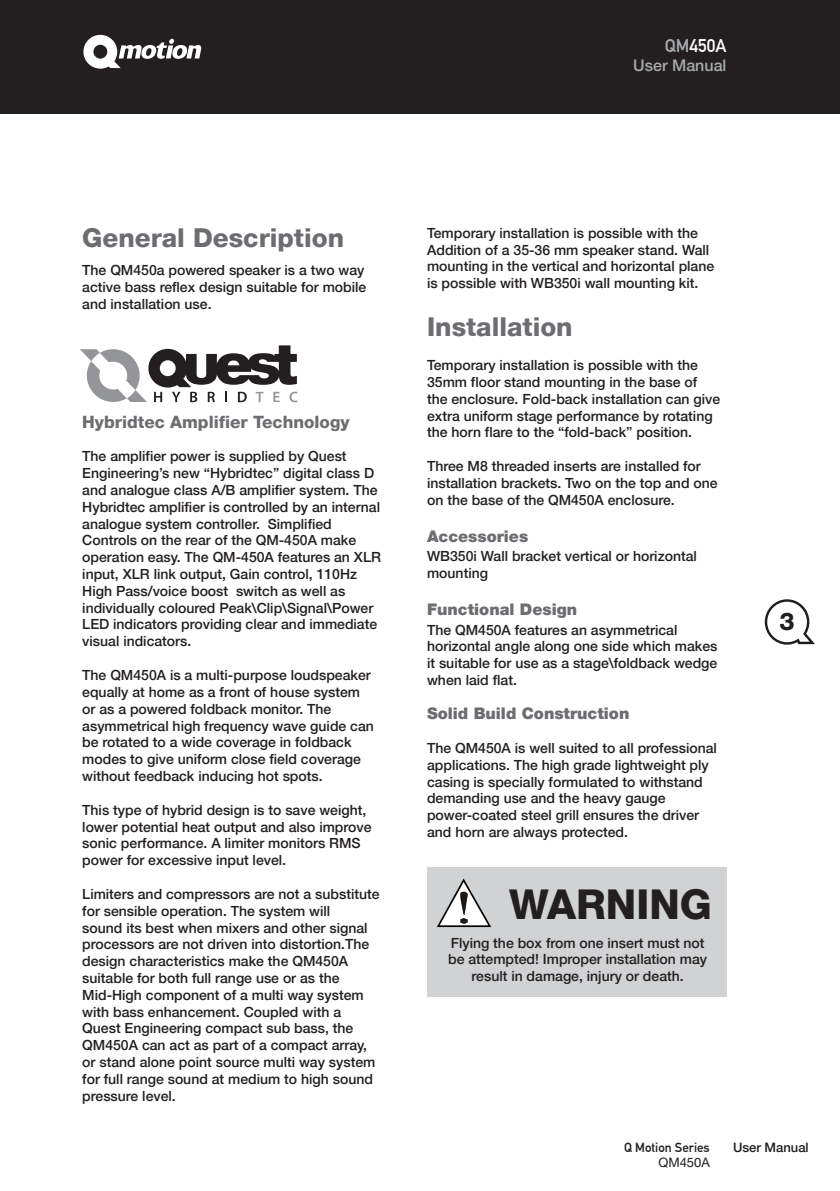
<style>
.page{position:relative;width:840px;height:1191px;background:#fff}
.page>*{position:absolute;margin:0;border:0;box-sizing:border-box;transform-origin:0 0}
.t1{font:800 41px "Helvetica Neue";color:#231f20}
.t2{font:800 26px "Helvetica Neue";color:#6c6d70}
.t3{font:800 24px "Helvetica Neue";color:#231f20}
.t4{font:18px "DIN Mittelschrift";color:#fff}
.t5{font:800 17px "Helvetica Neue";color:#6c6d70}
.t6{font:900 16px "Helvetica Neue";color:#6c6d70}
.t7{font:500 16px "Helvetica Neue";color:#a7aaac}
.t8{font:500 14px/16.8px "Helvetica Neue";color:#231f20}
.t9{font:13px "DIN Mittelschrift";color:#201d1e}
.t10{font:500 13px "Helvetica Neue";color:#201d1e}
.t11{font:13px "Helvetica Neue";color:#201d1e}
.s1{color:#a7aaac}
</style>
<div class="page">
<hr style="left:724px;top:1134px;width:1px;height:34px;background:#201d1e">
<hr style="left:86px;top:1134px;width:728px;height:1px;background:#201d1e">
<div style="left:0;top:0;width:839px;height:113px;background:#231f20"></div>
<svg style="left:83px;top:35px;width:118px;height:34px"></svg>
<svg style="left:764px;top:599px;width:51px;height:46px"></svg>
<div style="left:427px;top:867px;width:299px;height:129px;background:#d1d2d4"></div>
<svg style="left:437px;top:878px;width:55px;height:50px"></svg>
<svg style="left:80px;top:345px;width:217px;height:57px"></svg>
<p class="t4" style="left:664px;top:35px;width:63px"><span class="s1">QM</span>450A</p>
<p class="t7" style="left:633px;top:56px;width:95px">User Manual</p>
<h2 class="t2" style="left:82px;top:222px;width:263px">General Description</h2>
<p class="t8" style="left:82px;top:261px;width:285px">The QM450a powered speaker is a two way active bass reflex design suitable for mobile and installation use.</p>
<p class="t5" style="left:82px;top:411px;width:268px">Hybridtec Amplifier Technology</p>
<p class="t8" style="left:82px;top:448px;width:300px">The amplifier power is supplied by Quest Engineering’s new “Hybridtec” digital class D and analogue class A/B amplifier system. The Hybridtec amplifier is controlled by an internal analogue system controller. Simplified Controls on the rear of the QM-450A make operation easy. The QM-450A features an XLR input, XLR link output, Gain control, 110Hz High Pass/voice boost switch as well as individually coloured Peak\Clip\Signal\Power LED indicators providing clear and immediate visual indicators.</p>
<p class="t8" style="left:82px;top:666px;width:293px">The QM450A is a multi-purpose loudspeaker equally at home as a front of house system or as a powered foldback monitor. The asymmetrical high frequency wave guide can be rotated to a wide coverage in foldback modes to give uniform close field coverage without feedback inducing hot spots.</p>
<p class="t8" style="left:82px;top:801px;width:290px">This type of hybrid design is to save weight, lower potential heat output and also improve sonic performance. A limiter monitors RMS power for excessive input level.</p>
<p class="t8" style="left:82px;top:885px;width:298px">Limiters and compressors are not a substitute for sensible operation. The system will<br>sound its best when mixers and other signal processors are not driven into distortion.The design characteristics make the QM450A suitable for both full range use or as the Mid-High component of a multi way system with bass enhancement. Coupled with a Quest Engineering compact sub bass, the QM450A can act as part of a compact array, or stand alone point source multi way system for full range sound at medium to high sound pressure level.</p>
<p class="t8" style="left:427px;top:224px;width:288px">Temporary installation is possible with the Addition of a 35-36 mm speaker stand. Wall mounting in the vertical and horizontal plane is possible with WB350i wall mounting kit.</p>
<h2 class="t2" style="left:427px;top:312px;width:147px">Installation</h2>
<p class="t8" style="left:427px;top:357px;width:294px">Temporary installation is possible with the 35mm floor stand mounting in the base of the enclosure. Fold-back installation can give extra uniform stage performance by rotating the horn flare to the “fold-back” position.</p>
<p class="t8" style="left:427px;top:458px;width:292px">Three M8 threaded inserts are installed for installation brackets. Two on the top and one on the base of the QM450A enclosure.</p>
<p class="t6" style="left:427px;top:526px;width:103px">Accessories</p>
<p class="t8" style="left:427px;top:548px;width:271px">WB350i Wall bracket vertical or horizontal mounting</p>
<p class="t6" style="left:427px;top:600px;width:151px">Functional Design</p>
<p class="t8" style="left:427px;top:621px;width:291px">The QM450A features an asymmetrical horizontal angle along one side which makes it suitable for use as a stage\foldback wedge when laid flat.</p>
<p class="t6" style="left:427px;top:704px;width:204px">Solid Build Construction</p>
<p class="t8" style="left:427px;top:739px;width:291px">The QM450A is well suited to all professional applications. The high grade lightweight ply casing is specially formulated to withstand demanding use and the heavy gauge power-coated steel grill ensures the driver and horn are always protected.</p>
<h1 class="t1" style="left:509px;top:880px;width:204px">WARNING</h1>
<p class="t8" style="left:448px;top:934px;width:260px;text-align:center">Flying the box from one insert must not be attempted! Improper installation may result in damage, injury or death.</p>
<h3 class="t3" style="left:778px;top:607px;width:17px">3</h3>
<p class="t9" style="left:623px;top:1139px;width:87px">Q Motion Series</p>
<p class="t10" style="left:732px;top:1139px;width:77px">User Manual</p>
<p class="t11" style="left:658px;top:1154px;width:53px">QM450A</p>
</div>
